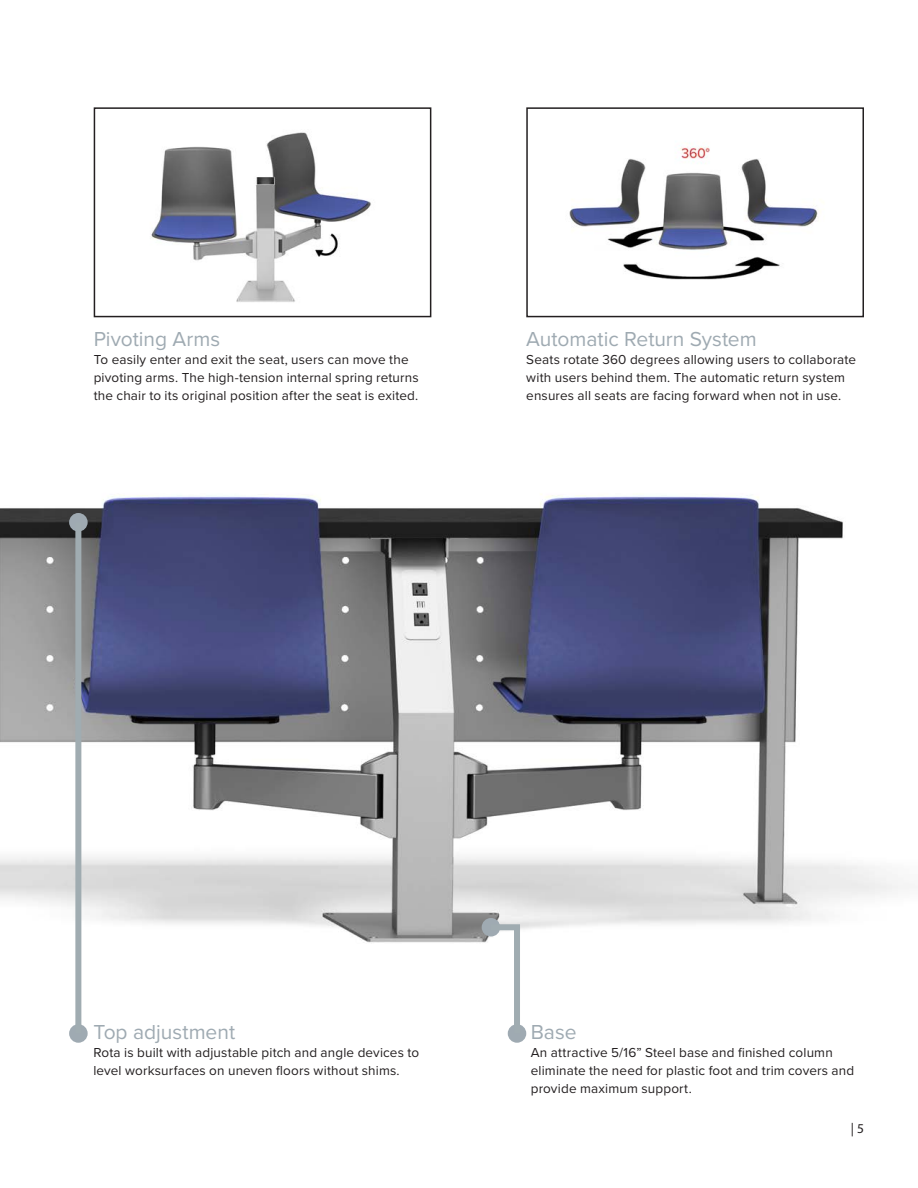
<style>
.page{position:relative;width:918px;height:1188px;background:#fff}
.page>*{position:absolute;margin:0;border:0;box-sizing:border-box;transform-origin:0 0}
.t1{font:21px "Proxima Nova";color:#9faab2}
.t2{font:13.5px/18px "Proxima Nova";letter-spacing:.01em;color:#231f20}
.t3{font:13.5px "Myriad Pro";color:#231f20}
</style>
<div class="page">
<img style="left:0;top:107px;width:910px;height:931px">
<img style="left:529px;top:110px;width:332px;height:204px">
<div style="left:526px;top:107px;width:338px;height:210px;border:2px solid #231f20"></div>
<img style="left:97px;top:110px;width:331px;height:204px">
<div style="left:94px;top:107px;width:337px;height:210px;border:2px solid #231f20"></div>
<div style="left:69px;top:1024px;width:19px;height:19px;background:#9faab2;border-radius:50%"></div>
<div style="left:69px;top:513px;width:19px;height:19px;background:#9faab2;border-radius:50%"></div>
<div style="left:508px;top:1024px;width:18px;height:19px;background:#9faab2;border-radius:50%"></div>
<div style="left:482px;top:918px;width:18px;height:19px;background:#9faab2;border-radius:50%"></div>
<div style="left:75px;top:522px;width:6px;height:511px;background:#a0acb1"></div>
<div style="left:514px;top:927px;width:6px;height:106px;background:#a0acb1"></div>
<div style="left:491px;top:924px;width:29px;height:6px;background:#a0acb1"></div>
<h1 class="t1" style="left:94px;top:330px;width:128px">Pivoting Arms</h1>
<p class="t2" style="left:94px;top:351px;width:327px">To easily enter and exit the seat, users can move the pivoting arms. The high-tension internal spring returns the chair to its original position after the seat is exited.</p>
<h1 class="t1" style="left:526px;top:330px;width:232px">Automatic Return System</h1>
<p class="t2" style="left:526px;top:351px;width:331px">Seats rotate 360 degrees allowing users to collaborate with users behind them. The automatic return system ensures all seats are facing forward when not in use.</p>
<h1 class="t1" style="left:93px;top:1023px;width:143px">Top adjustment</h1>
<p class="t2" style="left:93px;top:1044px;width:327px">Rota is built with adjustable pitch and angle devices to level worksurfaces on uneven floors without shims.</p>
<h1 class="t1" style="left:531px;top:1023px;width:47px">Base</h1>
<p class="t2" style="left:531px;top:1044px;width:325px">An attractive 5/16” Steel base and finished column eliminate the need for plastic foot and trim covers and provide maximum support.</p>
<p class="t3" style="left:851px;top:1123px;width:15px">| 5</p>
</div>
